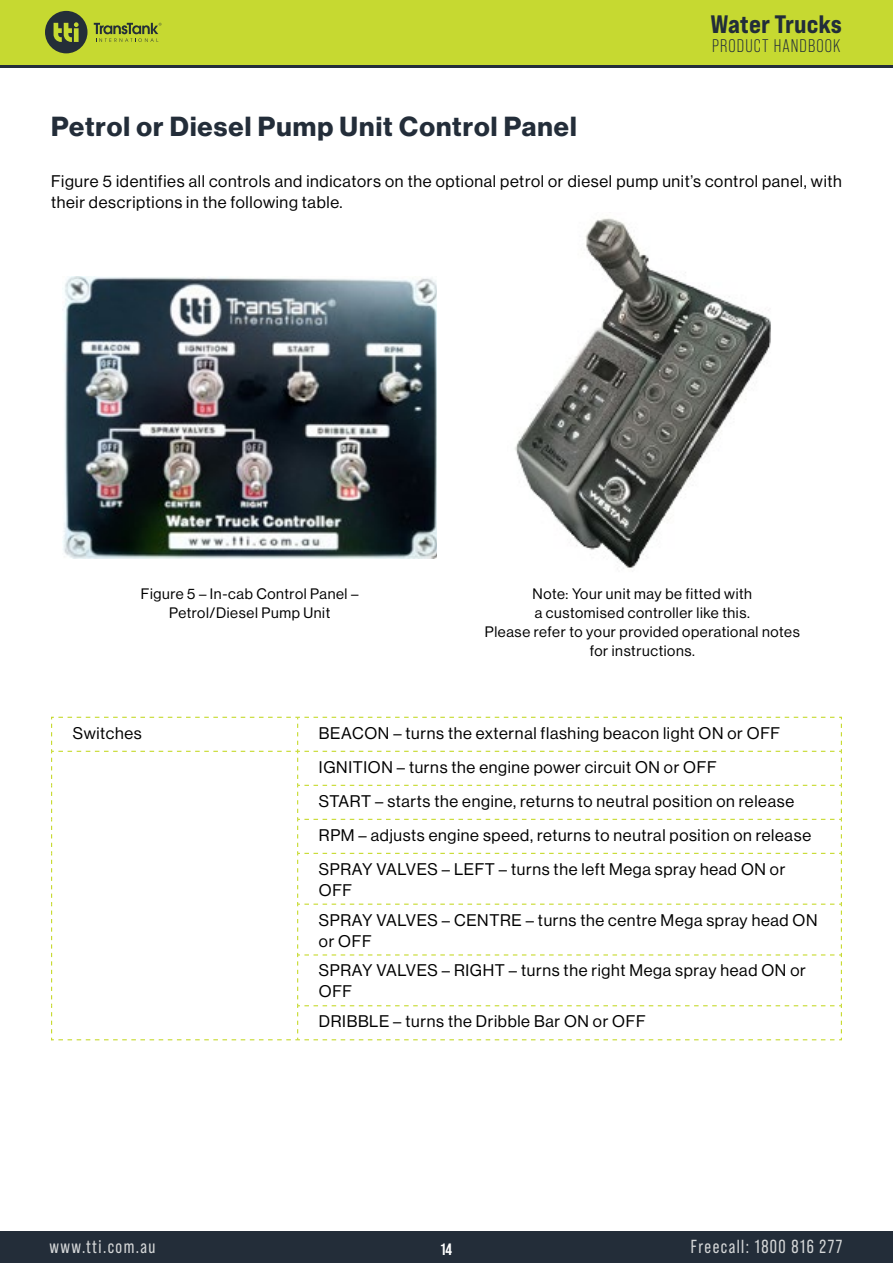
<style>
.page{position:relative;width:893px;height:1263px;background:#fff}
.page>*{position:absolute;margin:0;border:0;box-sizing:border-box;transform-origin:0 0}
.t1{font:700 27px "Neue Haas Display";letter-spacing:.04em;color:#232d39}
.t2{font:25.2px "Bebas Neue Pro Exp Eb";color:#222d3a}
.t3{font:18.9px "Bebas Neue Pro";letter-spacing:.08em;color:#d4d6d7;scale:.95 1}
.t4{font:18.3px "Bebas Neue Pro";letter-spacing:.06em;color:#222d3a}
.t5{font:16.5px/34px "N Haas Grotesk DS Pro 55 Rg";letter-spacing:.04em;color:#000}
.t6{font:700 16.5px "Bebas Neue Pro";color:#fff}
.t7{font:14.85px/18.9px "N Haas Grotesk DS Pro 55 Rg";letter-spacing:.04em;color:#000;text-align:center}
</style>
<div class="page">
<div style="left:0;top:1231px;width:893px;height:32px;background:#232d39"></div>
<svg style="left:0;top:64px;width:893px;height:4px;background:#4b5837"></svg>
<div style="left:0;top:0;width:893px;height:64px;background:#c6d931"></div>
<svg style="left:94px;top:23px;width:68px;height:19px"></svg>
<svg style="left:45px;top:11px;width:42px;height:42px"></svg>
<img style="left:63px;top:276px;width:374px;height:283px">
<img style="left:515px;top:218px;width:256px;height:351px">
<svg style="left:51px;top:716px;width:791px;height:325px"></svg>
<h2 class="t2" style="left:711px;top:9px;width:133px">Water Trucks</h2>
<p class="t4" style="left:712px;top:35px;width:130px">PRODUCT HANDBOOK</p>
<h1 class="t1" style="left:51px;top:111px;width:527px">Petrol or Diesel Pump Unit Control Panel</h1>
<p class="t5" style="left:51px;top:171px;width:792px;line-height:21px">Figure 5 identifies all controls and indicators on the optional petrol or diesel pump unit’s control panel, with their descriptions in the following table.</p>
<p class="t7" style="left:141px;top:585px;width:219px">Figure 5 – In-cab Control Panel –<br>Petrol/Diesel Pump Unit</p>
<p class="t7" style="left:485px;top:585px;width:316px">Note: Your unit may be fitted with<br>a customised controller like this.<br>Please refer to your provided operational notes for instructions.</p>
<p class="t5" style="left:73px;top:716px;width:70px">Switches</p>
<p class="t5" style="left:319px;top:716px;width:494px">BEACON – turns the external flashing beacon light ON or OFF IGNITION – turns the engine power circuit ON or OFF<br>START – starts the engine, returns to neutral position on release RPM – adjusts engine speed, returns to neutral position on release SPRAY VALVES – LEFT – turns the left Mega spray head ON or</p>
<p class="t5" style="left:319px;top:875px;width:500px;line-height:29.8px">OFF<br>SPRAY VALVES – CENTRE – turns the centre Mega spray head ON</p>
<p class="t5" style="left:319px;top:926px;width:488px;line-height:29.8px">or OFF<br>SPRAY VALVES – RIGHT – turns the right Mega spray head ON or</p>
<p class="t5" style="left:319px;top:977px;width:328px;line-height:29.8px">OFF<br>DRIBBLE – turns the Dribble Bar ON or OFF</p>
<p class="t3" style="left:50px;top:1236px;width:113px">www.tti.com.au</p>
<p class="t6" style="left:441px;top:1239px;width:13px">14</p>
<p class="t3" style="left:691px;top:1236px;width:161px">Freecall: 1800 816 277</p>
</div>
